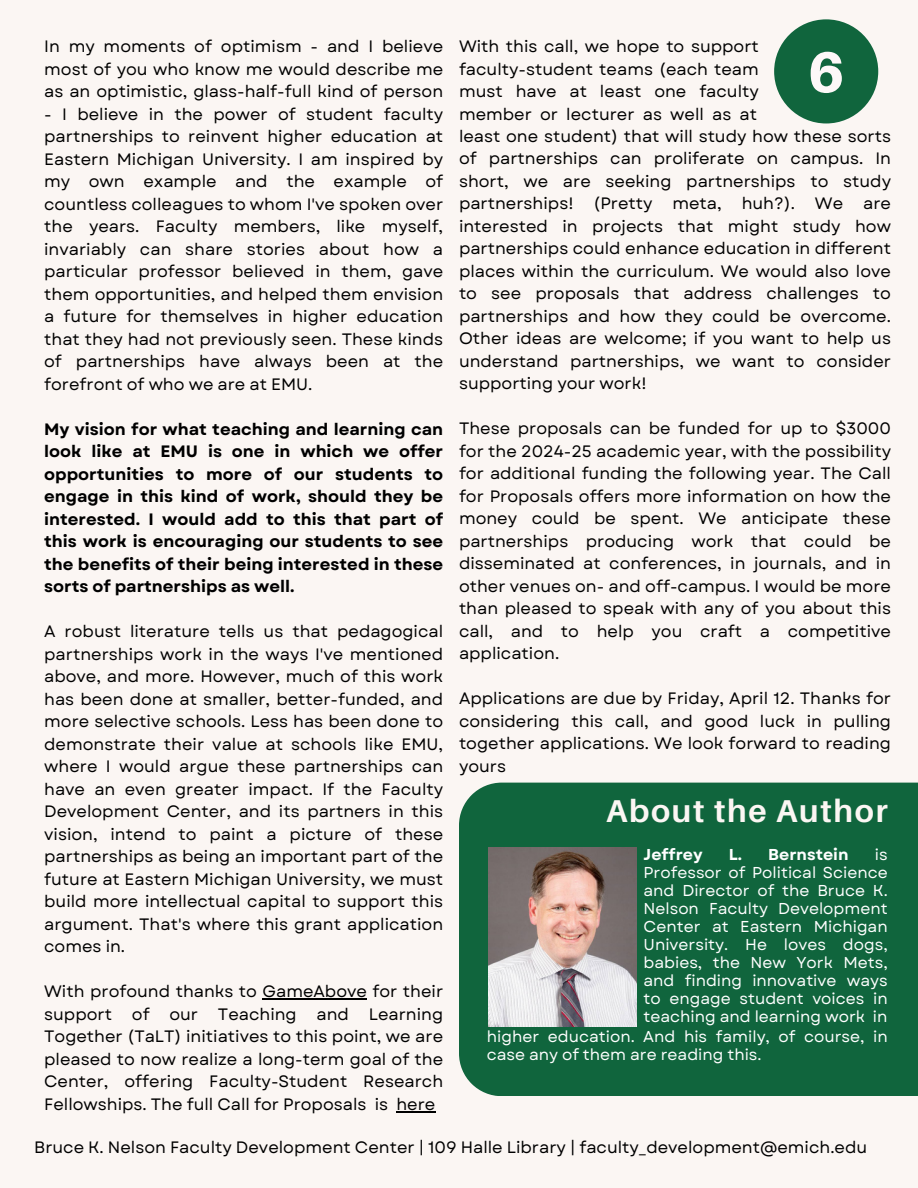
<style>
.page{position:relative;width:918px;height:1188px;background:#fbf6f3}
.page>*{position:absolute;margin:0;border:0;box-sizing:border-box;transform-origin:0 0}
.t1{font:800 57.6px "Aileron";color:#fdf8f8}
.t2{font:700 31.65px "Aileron";letter-spacing:.055em;color:#fbf6f3}
.t3{font:16.5px/22.5px "Garet";color:#000;text-align:justify}
.t4{font:700 16.5px/22.5px "Garet";color:#000;text-align:justify}
.t5{font:15.75px/18px "Garet";color:#fff;text-align:justify}
.t6{font:700 15.75px "Garet";color:#fff}
</style>
<div class="page">
<div style="left:459px;top:783px;width:459px;height:313px;background:#10653d"></div>
<img style="left:488px;top:847px;width:149px;height:179px">
<hr style="left:263px;top:999px;width:104px;height:1px;background:#000">
<hr style="left:396px;top:1111px;width:39px;height:1px;background:#000">
<div style="left:774px;top:19px;width:104px;height:104px;background:#10653d;border-radius:50%"></div>
<p class="t3" style="left:44px;top:36px;width:401px">In my moments of optimism - and I believe most of you who know me would describe me as an optimistic, glass-half-full kind of person</p>
<p class="t3" style="left:44px;top:103px;width:401px">- I believe in the power of student faculty partnerships to reinvent higher education at Eastern Michigan University. I am inspired by my own example and the example of countless colleagues to whom I've spoken over the years. Faculty members, like myself, invariably can share stories about how a particular professor believed in them, gave them opportunities, and helped them envision a future for themselves in higher education that they had not previously seen. These kinds of partnerships have always been at the forefront of who we are at EMU.</p>
<p class="t4" style="left:44px;top:418px;width:401px">My vision for what teaching and learning can look like at EMU is one in which we offer opportunities to more of our students to engage in this kind of work, should they be interested. I would add to this that part of this work is encouraging our students to see the benefits of their being interested in these sorts of partnerships as well.</p>
<p class="t3" style="left:44px;top:621px;width:401px">A robust literature tells us that pedagogical partnerships work in the ways I've mentioned above, and more. However, much of this work has been done at smaller, better-funded, and more selective schools. Less has been done to demonstrate their value at schools like EMU, where I would argue these partnerships can have an even greater impact. If the Faculty Development Center, and its partners in this vision, intend to paint a picture of these partnerships as being an important part of the future at Eastern Michigan University, we must build more intellectual capital to support this argument. That's where this grant application comes in.</p>
<p class="t3" style="left:44px;top:981px;width:401px">With profound thanks to GameAbove for their support of our Teaching and Learning Together (TaLT) initiatives to this point, we are pleased to now realize a long-term goal of the Center, offering Faculty-Student Research Fellowships. The full Call for Proposals is here</p>
<p class="t3" style="left:459px;top:36px;width:301px">With this call, we hope to support faculty-student teams (each team must have at least one faculty member or lecturer as well as at</p>
<h1 class="t1" style="left:808px;top:36px;width:38px">6</h1>
<p class="t3" style="left:459px;top:125px;width:434px">least one student) that will study how these sorts of partnerships can proliferate on campus. In short, we are seeking partnerships to study partnerships! (Pretty meta, huh?). We are interested in projects that might study how partnerships could enhance education in different places within the curriculum. We would also love to see proposals that address challenges to partnerships and how they could be overcome.<br>Other ideas are welcome; if you want to help us understand partnerships, we want to consider supporting your work!</p>
<p class="t3" style="left:459px;top:417px;width:434px">These proposals can be funded for up to $3000 for the 2024-25 academic year, with the possibility for additional funding the following year. The Call for Proposals offers more information on how the money could be spent. We anticipate these partnerships producing work that could be disseminated at conferences, in journals, and in other venues on- and off-campus. I would be more than pleased to speak with any of you about this call, and to help you craft a competitive application.</p>
<p class="t3" style="left:459px;top:687px;width:434px">Applications are due by Friday, April 12. Thanks for considering this call, and good luck in pulling together applications. We look forward to reading yours</p>
<h2 class="t2" style="left:606px;top:791px;width:283px">About the Author</h2>
<p class="t6" style="left:644px;top:843px;width:61px">Jeffrey</p>
<p class="t6" style="left:729px;top:843px;width:121px">L. Bernstein</p>
<p class="t5" style="left:644px;top:846px;width:246px;text-indent:231px">is Professor of Political Science and Director of the Bruce K.<br>Nelson Faculty Development Center at Eastern Michigan University. He loves dogs, babies, the New York Mets, and finding innovative ways to engage student voices in teaching and learning work in</p>
<p class="t5" style="left:487px;top:1028px;width:402px">higher education. And his family, of course, in case any of them are reading this.</p>
<p class="t3" style="left:34px;top:1136px;width:834px">Bruce K. Nelson Faculty Development Center | 109 Halle Library | faculty_development@emich.edu</p>
</div>
